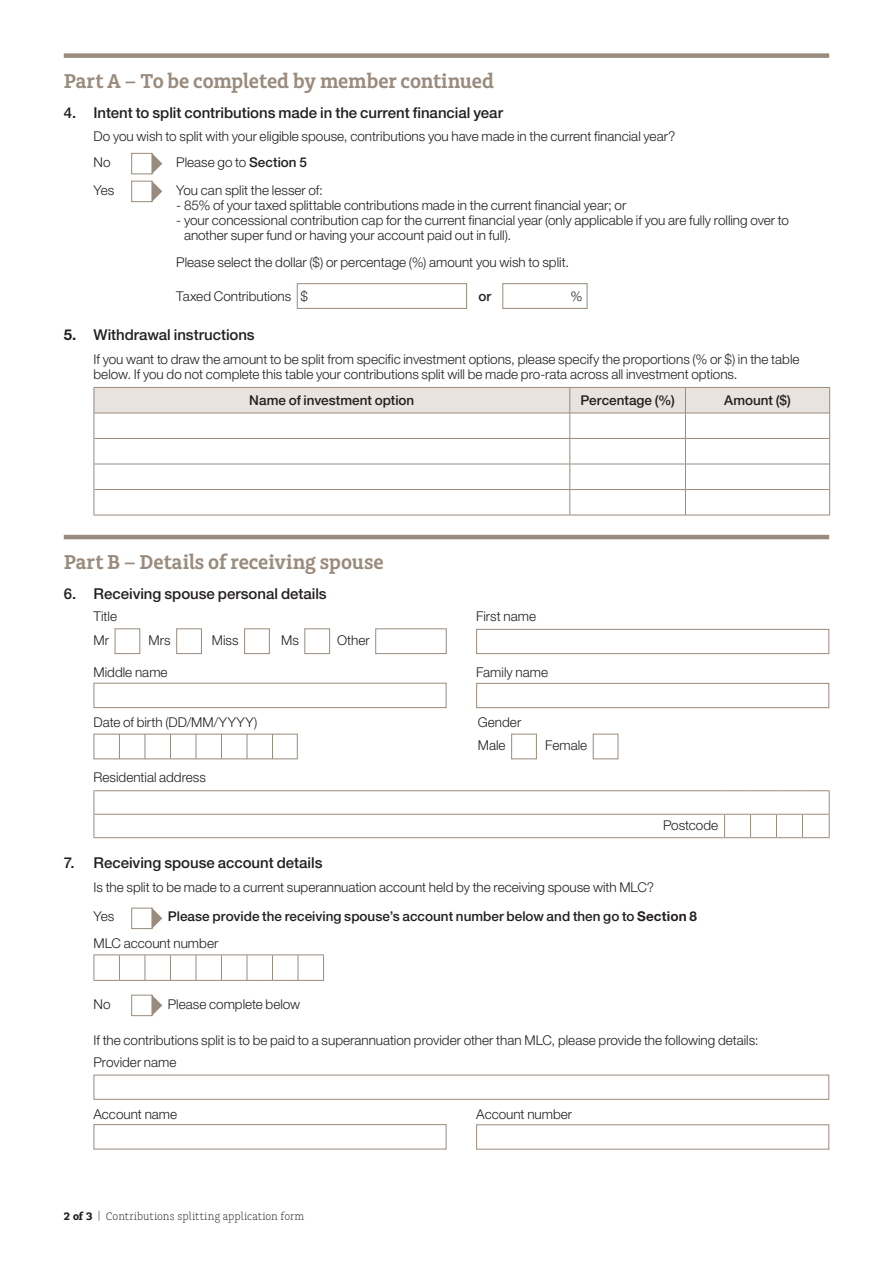
<style>
.page{position:relative;width:893px;height:1263px;background:#fff}
.page>*{position:absolute;margin:0;border:0;box-sizing:border-box;transform-origin:0 0}
.t1{font:600 21px "Charlie Std";color:#998b7d}
.t2{font:500 15px "Helvetica Neue LT Std";letter-spacing:-.005em;color:#231f20}
.t3{font:300 13.5px/15px "Helvetica Neue LT Std";color:#231f20}
.t4{font:500 13.5px/26.7px "Helvetica Neue LT Std";color:#231f20}
.t5{font:300 11.4px "Charlie Std";color:#231f20}
.s1{font-weight:500}
.s2{font-weight:700}
.s3{font-weight:300}
</style>
<div class="page">
<div style="left:64px;top:53px;width:765px;height:5px;background:#998b7d"></div>
<hr style="left:64px;top:535px;width:765px;height:4px;background:#998b7d">
<div style="left:131px;top:153px;width:22px;height:21px;background:#fff;border:1px solid #998b7d"></div>
<svg style="left:152px;top:153px;width:10px;height:21px"></svg>
<div style="left:131px;top:181px;width:22px;height:21px;background:#fff;border:1px solid #998b7d"></div>
<svg style="left:152px;top:181px;width:10px;height:21px"></svg>
<div style="left:297px;top:283px;width:170px;height:26px;border:1px solid #998b7d"></div>
<div style="left:502px;top:283px;width:85px;height:26px;border:1px solid #998b7d"></div>
<svg style="left:94px;top:387px;width:736px;height:128px"></svg>
<hr style="left:94px;top:438px;width:476px;height:1px;background:#998b7d">
<hr style="left:570px;top:438px;width:115px;height:1px;background:#998b7d">
<hr style="left:685px;top:438px;width:144px;height:1px;background:#998b7d">
<hr style="left:94px;top:464px;width:476px;height:1px;background:#998b7d">
<hr style="left:570px;top:464px;width:115px;height:1px;background:#998b7d">
<hr style="left:685px;top:464px;width:144px;height:1px;background:#998b7d">
<hr style="left:94px;top:489px;width:476px;height:1px;background:#998b7d">
<hr style="left:570px;top:489px;width:115px;height:1px;background:#998b7d">
<hr style="left:685px;top:489px;width:144px;height:1px;background:#998b7d">
<hr style="left:94px;top:515px;width:476px;height:1px;background:#998b7d">
<hr style="left:570px;top:515px;width:115px;height:1px;background:#998b7d">
<hr style="left:685px;top:515px;width:145px;height:1px;background:#998b7d">
<div style="left:115px;top:628px;width:25px;height:26px;background:#fff;border:1px solid #998b7d"></div>
<div style="left:176px;top:628px;width:26px;height:26px;background:#fff;border:1px solid #998b7d"></div>
<div style="left:244px;top:628px;width:26px;height:26px;background:#fff;border:1px solid #998b7d"></div>
<div style="left:304px;top:628px;width:26px;height:26px;background:#fff;border:1px solid #998b7d"></div>
<div style="left:375px;top:628px;width:72px;height:26px;background:#fff;border:1px solid #998b7d"></div>
<div style="left:476px;top:629px;width:353px;height:25px;background:#fff;border:1px solid #998b7d"></div>
<div style="left:94px;top:683px;width:352px;height:25px;background:#fff;border:1px solid #998b7d"></div>
<div style="left:476px;top:683px;width:353px;height:25px;background:#fff;border:1px solid #998b7d"></div>
<div style="left:94px;top:734px;width:204px;height:25px;background:#fff;border:1px solid #998b7d"></div>
<svg style="left:119px;top:734px;width:1px;height:25px"></svg>
<svg style="left:145px;top:734px;width:1px;height:25px"></svg>
<svg style="left:170px;top:734px;width:1px;height:25px"></svg>
<svg style="left:196px;top:734px;width:1px;height:25px"></svg>
<svg style="left:221px;top:734px;width:1px;height:25px"></svg>
<svg style="left:247px;top:734px;width:1px;height:25px"></svg>
<svg style="left:272px;top:734px;width:1px;height:25px"></svg>
<div style="left:511px;top:734px;width:26px;height:25px;background:#fff;border:1px solid #998b7d"></div>
<div style="left:593px;top:734px;width:25px;height:25px;background:#fff;border:1px solid #998b7d"></div>
<hr style="left:94px;top:790px;width:631px;height:1px;background:#998b7d">
<svg style="left:94px;top:791px;width:1px;height:46px"></svg>
<hr style="left:94px;top:814px;width:630px;height:1px;background:#998b7d">
<hr style="left:94px;top:837px;width:631px;height:1px;background:#998b7d">
<svg style="left:724px;top:790px;width:106px;height:48px"></svg>
<div style="left:131px;top:908px;width:22px;height:21px;background:#fff;border:1px solid #998b7d"></div>
<svg style="left:152px;top:908px;width:10px;height:21px"></svg>
<svg style="left:94px;top:954px;width:230px;height:27px"></svg>
<div style="left:131px;top:995px;width:22px;height:21px;background:#fff;border:1px solid #998b7d"></div>
<svg style="left:152px;top:995px;width:10px;height:21px"></svg>
<div style="left:94px;top:1075px;width:735px;height:25px;background:#fff;border:1px solid #998b7d"></div>
<div style="left:94px;top:1124px;width:352px;height:25px;background:#fff;border:1px solid #998b7d"></div>
<div style="left:476px;top:1124px;width:353px;height:25px;background:#fff;border:1px solid #998b7d"></div>
<h1 class="t1" style="left:64px;top:69px;width:432px">Part A – To be completed by member continued</h1>
<p class="t2" style="left:64px;top:103px;width:441px">4. Intent to split contributions made in the current financial year</p>
<p class="t3" style="left:94px;top:123px;width:583px;line-height:25.7px">Do you wish to split with your eligible spouse, contributions you have made in the current financial year?<br>No</p>
<p class="t3" style="left:176px;top:154px;width:132px">Please go to <span class="s1">Section 5</span></p>
<p class="t3" style="left:94px;top:182px;width:22px">Yes</p>
<p class="t3" style="left:176px;top:182px;width:148px">You can split the lesser of:</p>
<p class="t3" style="left:176px;top:197px;width:452px">- 85% of your taxed splittable contributions made in the current financial year; or</p>
<p class="t3" style="left:184px;top:212px;width:606px;text-indent:-8px">- your concessional contribution cap for the current financial year (only applicable if you are fully rolling over to another super fund or having your account paid out in full).</p>
<p class="t3" style="left:176px;top:255px;width:394px">Please select the dollar ($) or percentage (%) amount you wish to split.</p>
<p class="t3" style="left:176px;top:289px;width:133px">Taxed Contributions $</p>
<p class="t4" style="left:478px;top:283px;width:14px">or</p>
<p class="t3" style="left:570px;top:288px;width:14px">%</p>
<p class="t2" style="left:64px;top:326px;width:192px"><span class="s2">5.</span> Withdrawal instructions</p>
<p class="t3" style="left:94px;top:351px;width:707px">If you want to draw the amount to be split from specific investment options, please specify the proportions (% or $) in the table below. If you do not complete this table your contributions split will be made pro-rata across all investment options.</p>
<p class="t4" style="left:249px;top:387px;width:167px">Name of investment option</p>
<p class="t4" style="left:580px;top:387px;width:96px">Percentage (%)</p>
<p class="t4" style="left:724px;top:387px;width:68px">Amount ($)</p>
<h1 class="t1" style="left:64px;top:550px;width:321px">Part B – Details of receiving spouse</h1>
<p class="t2" style="left:64px;top:585px;width:264px">6. Receiving spouse personal details</p>
<p class="t3" style="left:94px;top:608px;width:25px">Title</p>
<p class="t3" style="left:476px;top:608px;width:61px">First name</p>
<p class="t3" style="left:94px;top:632px;width:17px">Mr</p>
<p class="t3" style="left:149px;top:632px;width:24px">Mrs</p>
<p class="t3" style="left:212px;top:632px;width:28px">Miss</p>
<p class="t3" style="left:281px;top:632px;width:19px">Ms</p>
<p class="t3" style="left:337px;top:632px;width:34px">Other</p>
<p class="t3" style="left:94px;top:665px;width:76px">Middle name</p>
<p class="t3" style="left:476px;top:665px;width:73px">Family name</p>
<p class="t3" style="left:94px;top:714px;width:165px">Date of birth (DD/MM/YYYY)</p>
<p class="t3" style="left:478px;top:710px;width:45px;line-height:23.7px">Gender<br>Male</p>
<p class="t3" style="left:545px;top:738px;width:43px">Female</p>
<p class="t3" style="left:94px;top:769px;width:114px">Residential address</p>
<p class="t3" style="left:663px;top:818px;width:57px">Postcode</p>
<p class="t2" style="left:64px;top:854px;width:260px">7. Receiving spouse account details</p>
<p class="t3" style="left:94px;top:879px;width:562px">Is the split to be made to a current superannuation account held by the receiving spouse with MLC?</p>
<p class="t3" style="left:94px;top:909px;width:22px">Yes</p>
<p class="t4" style="left:94px;top:903px;width:605px;text-indent:74px">Please provide the receiving spouse’s account number below and then go to <span class="s2">Section 8<br></span><span class="s3">MLC account number</span></p>
<p class="t3" style="left:94px;top:996px;width:19px">No</p>
<p class="t3" style="left:168px;top:996px;width:134px">Please complete below</p>
<p class="t3" style="left:94px;top:1029px;width:666px;line-height:22px">If the contributions split is to be paid to a superannuation provider other than MLC, please provide the following details:<br>Provider name</p>
<p class="t3" style="left:94px;top:1106px;width:85px">Account name</p>
<p class="t3" style="left:476px;top:1106px;width:97px">Account number</p>
<p class="t5" style="left:64px;top:1210px;width:242px"><span class="s2">2 of 3</span> | Contributions splitting application form</p>
</div>
